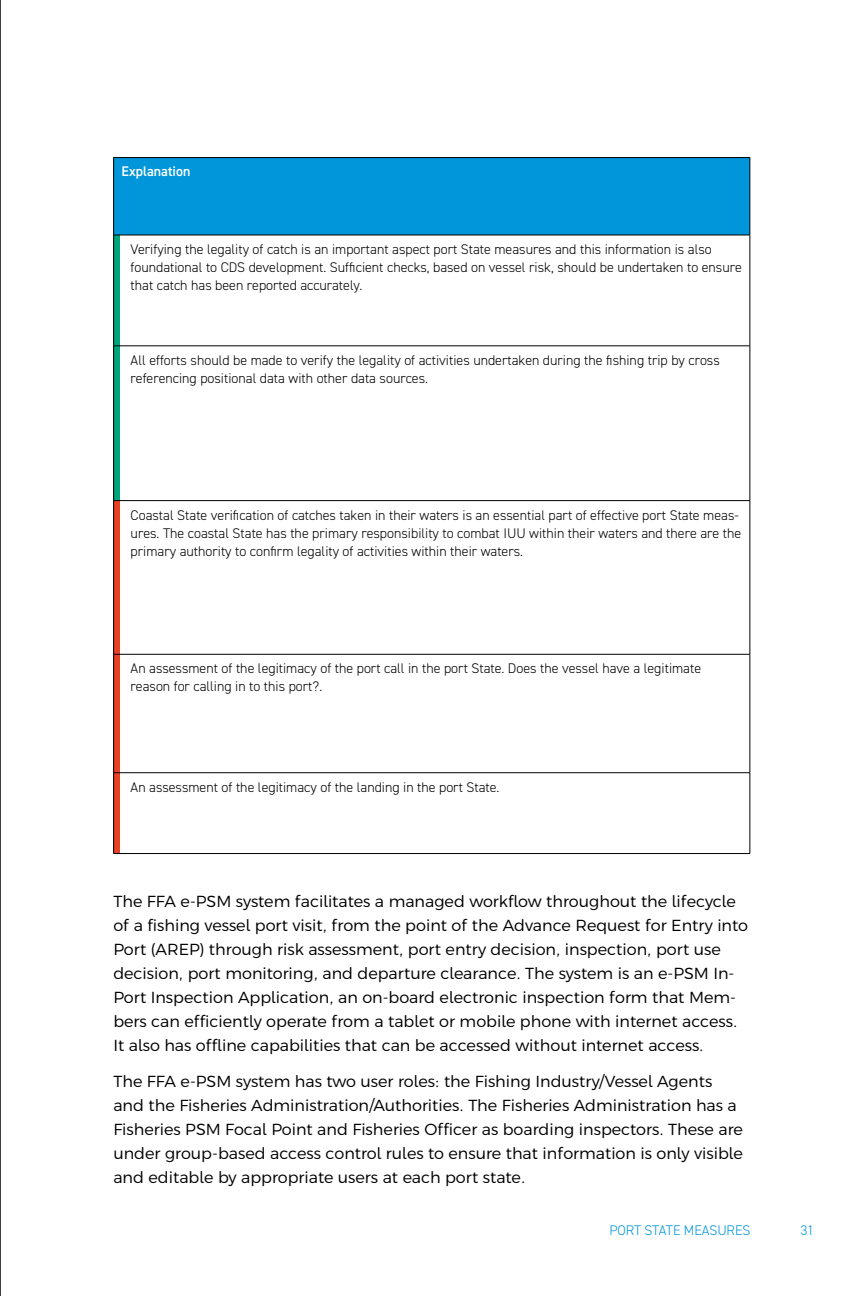
<style>
.page{position:relative;width:864px;height:1296px;background:#fff}
.page>*{position:absolute;margin:0;border:0;box-sizing:border-box;transform-origin:0 0}
.t1{font:16px/24px "Argentum Sans VF";color:#000}
.t2{font:300 14px/18px "DIN2014";color:#000}
.t3{font:300 14px "DIN2014";letter-spacing:-.005em;color:#0096d9}
.t4{font:600 14px "DIN2014";color:#fff}
</style>
<div class="page">
<hr style="left:0;top:0;width:1px;height:1296px;background:#000">
<svg style="left:114px;top:501px;width:6px;height:352px;background:#e23f23"></svg>
<svg style="left:114px;top:236px;width:6px;height:264px;background:#00a077"></svg>
<div style="left:114px;top:158px;width:636px;height:77px;background:#0096d9"></div>
<hr style="left:113px;top:157px;width:637px;height:1px;background:#000">
<hr style="left:113px;top:158px;width:1px;height:77px;background:#000">
<hr style="left:750px;top:158px;width:1px;height:77px;background:#000">
<hr style="left:113px;top:235px;width:637px;height:1px;background:#000">
<hr style="left:113px;top:235px;width:1px;height:111px;background:#000">
<hr style="left:750px;top:235px;width:1px;height:111px;background:#000">
<hr style="left:113px;top:345px;width:637px;height:1px;background:#000">
<hr style="left:113px;top:346px;width:1px;height:154px;background:#000">
<hr style="left:750px;top:346px;width:1px;height:154px;background:#000">
<hr style="left:113px;top:500px;width:637px;height:1px;background:#000">
<hr style="left:113px;top:501px;width:1px;height:153px;background:#000">
<hr style="left:750px;top:501px;width:1px;height:153px;background:#000">
<hr style="left:113px;top:654px;width:637px;height:1px;background:#000">
<hr style="left:113px;top:655px;width:1px;height:117px;background:#000">
<hr style="left:750px;top:655px;width:1px;height:117px;background:#000">
<hr style="left:113px;top:772px;width:637px;height:1px;background:#000">
<hr style="left:113px;top:773px;width:1px;height:80px;background:#000">
<hr style="left:750px;top:773px;width:1px;height:80px;background:#000">
<hr style="left:113px;top:853px;width:637px;height:1px;background:#000">
<p class="t4" style="left:122px;top:162px;width:70px">Explanation</p>
<p class="t2" style="left:131px;top:240px;width:613px">Verifying the legality of catch is an important aspect port State measures and this information is also foundational to CDS development. Sufficient checks, based on vessel risk, should be undertaken to ensure that catch has been reported accurately.</p>
<p class="t2" style="left:131px;top:351px;width:591px">All efforts should be made to verify the legality of activities undertaken during the fishing trip by cross referencing positional data with other data sources.</p>
<p class="t2" style="left:131px;top:506px;width:612px">Coastal State verification of catches taken in their waters is an essential part of effective port State meas&shy;ures. The coastal State has the primary responsibility to combat IUU within their waters and there are the primary authority to confirm legality of activities within their waters.</p>
<p class="t2" style="left:131px;top:659px;width:572px">An assessment of the legitimacy of the port call in the port State. Does the vessel have a legitimate reason for calling in to this port?.</p>
<p class="t2" style="left:131px;top:778px;width:370px">An assessment of the legitimacy of the landing in the port State.</p>
<p class="t1" style="left:113px;top:889px;width:636px">The FFA e-PSM system facilitates a managed workflow throughout the lifecycle of a fishing vessel port visit, from the point of the Advance Request for Entry into Port (AREP) through risk assessment, port entry decision, inspection, port use decision, port monitoring, and departure clearance. The system is an e-PSM In-Port Inspection Application, an on-board electronic inspection form that Mem&shy;bers can efficiently operate from a tablet or mobile phone with internet access.<br>It also has offline capabilities that can be accessed without internet access.</p>
<p class="t1" style="left:113px;top:1068px;width:631px">The FFA e-PSM system has two user roles: the Fishing Industry/Vessel Agents and the Fisheries Administration/Authorities. The Fisheries Administration has a Fisheries PSM Focal Point and Fisheries Officer as boarding inspectors. These are under group-based access control rules to ensure that information is only visible and editable by appropriate users at each port state.</p>
<p class="t3" style="left:609px;top:1222px;width:143px">PORT STATE MEASURES</p>
<p class="t3" style="left:801px;top:1222px;width:15px">31</p>
</div>
